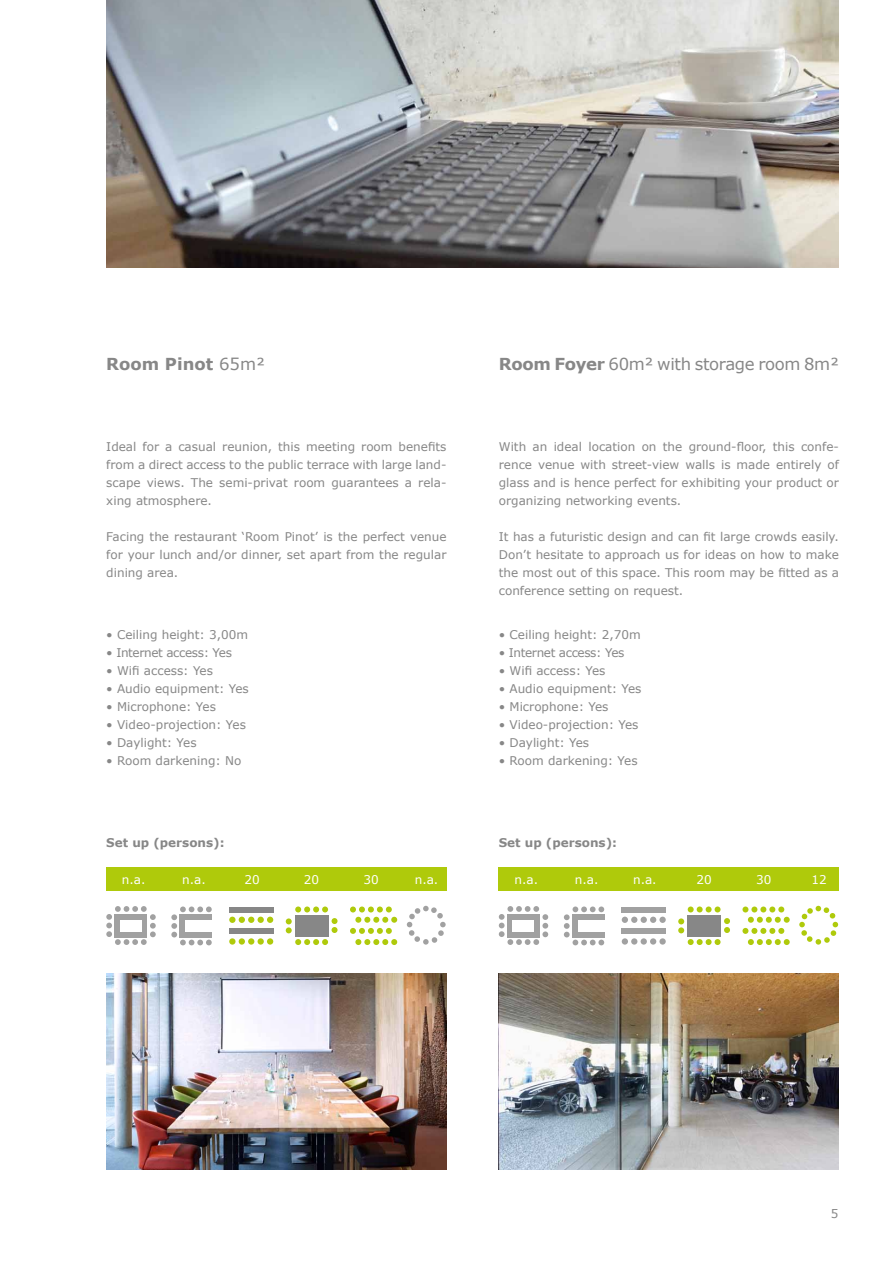
<style>
.page{position:relative;width:893px;height:1263px;background:#fff}
.page>*{position:absolute;margin:0;border:0;box-sizing:border-box;transform-origin:0 0}
.t1{font:16.5px "Verdana";letter-spacing:-.02em;color:#878787}
.t2{font:700 16.5px "Verdana";color:#878787}
.t3{font:12px/18px "Verdana";color:#878787;text-align:justify}
.t4{font:12px "Verdana";letter-spacing:-.03em;color:#878787}
.t5{font:12px "Verdana";color:#fff}
.t6{font:700 12px "Verdana";color:#878787}
.s1{font-weight:400}
.s2{font-weight:700}
</style>
<div class="page">
<img style="left:106px;top:0;width:733px;height:268px">
<svg style="left:106px;top:906px;width:50px;height:39px"></svg>
<svg style="left:171px;top:906px;width:41px;height:39px"></svg>
<div style="left:229px;top:928px;width:44px;height:6px;background:#878787"></div>
<svg style="left:239px;top:917px;width:34px;height:6px"></svg>
<div style="left:229px;top:917px;width:7px;height:6px;background:#afca0b;border-radius:50%"></div>
<div style="left:267px;top:938px;width:6px;height:7px;background:#afca0b;border-radius:50%"></div>
<div style="left:258px;top:938px;width:6px;height:7px;background:#afca0b;border-radius:50%"></div>
<div style="left:248px;top:938px;width:6px;height:7px;background:#afca0b;border-radius:50%"></div>
<div style="left:239px;top:938px;width:6px;height:7px;background:#afca0b;border-radius:50%"></div>
<svg style="left:229px;top:938px;width:7px;height:7px"></svg>
<div style="left:229px;top:907px;width:44px;height:6px;background:#878787"></div>
<svg style="left:350px;top:906px;width:47px;height:39px"></svg>
<svg style="left:407px;top:906px;width:39px;height:39px"></svg>
<div style="left:295px;top:915px;width:33px;height:21px;background:#878787"></div>
<svg style="left:295px;top:939px;width:33px;height:6px"></svg>
<svg style="left:295px;top:906px;width:33px;height:6px"></svg>
<svg style="left:332px;top:918px;width:6px;height:15px"></svg>
<svg style="left:286px;top:918px;width:6px;height:15px"></svg>
<div style="left:106px;top:867px;width:340px;height:24px;background:#afca0b"></div>
<div style="left:499px;top:867px;width:340px;height:24px;background:#afca0b"></div>
<svg style="left:499px;top:906px;width:49px;height:39px"></svg>
<svg style="left:564px;top:906px;width:40px;height:39px"></svg>
<div style="left:622px;top:928px;width:44px;height:6px;background:#a1a1a1"></div>
<div style="left:659px;top:917px;width:7px;height:6px;background:#a1a1a1;border-radius:50%"></div>
<svg style="left:622px;top:917px;width:34px;height:6px"></svg>
<div style="left:659px;top:938px;width:7px;height:7px;background:#a1a1a1;border-radius:50%"></div>
<div style="left:650px;top:938px;width:6px;height:7px;background:#a1a1a1;border-radius:50%"></div>
<div style="left:641px;top:938px;width:6px;height:7px;background:#a1a1a1;border-radius:50%"></div>
<div style="left:631px;top:938px;width:6px;height:7px;background:#a1a1a1;border-radius:50%"></div>
<div style="left:622px;top:938px;width:6px;height:7px;background:#a1a1a1;border-radius:50%"></div>
<div style="left:622px;top:907px;width:44px;height:6px;background:#a1a1a1"></div>
<svg style="left:742px;top:906px;width:48px;height:39px"></svg>
<svg style="left:799px;top:906px;width:39px;height:39px"></svg>
<div style="left:687px;top:915px;width:34px;height:21px;background:#878787"></div>
<svg style="left:688px;top:939px;width:33px;height:6px"></svg>
<svg style="left:688px;top:906px;width:33px;height:6px"></svg>
<svg style="left:724px;top:918px;width:6px;height:15px"></svg>
<svg style="left:678px;top:918px;width:6px;height:15px"></svg>
<img style="left:106px;top:974px;width:340px;height:195px">
<img style="left:499px;top:974px;width:340px;height:195px">
<h1 class="t2" style="left:106px;top:352px;width:160px">Room Pinot <span class="s1">65m²</span></h1>
<p class="t3" style="left:106px;top:437px;width:342px">Ideal for a casual reunion, this meeting room benefits from a direct access to the public terrace with large land&shy;scape views. The semi-privat room guarantees a rela&shy;xing atmosphere.</p>
<p class="t3" style="left:106px;top:527px;width:342px">Facing the restaurant ‘Room Pinot’ is the perfect venue for your lunch and/or dinner, set apart from the regular dining area.</p>
<p class="t3" style="left:106px;top:625px;width:143px">• Ceiling height: 3,00m</p>
<p class="t4" style="left:106px;top:644px;width:127px">• Internet access: Yes</p>
<p class="t3" style="left:106px;top:661px;width:108px">• Wifi access: Yes</p>
<p class="t3" style="left:106px;top:679px;width:144px">• Audio equipment: Yes</p>
<p class="t3" style="left:106px;top:697px;width:111px">• Microphone: Yes</p>
<p class="t3" style="left:106px;top:715px;width:141px">• Video-projection: Yes</p>
<p class="t3" style="left:106px;top:733px;width:92px">• Daylight: Yes</p>
<p class="t3" style="left:106px;top:751px;width:137px">• Room darkening: No</p>
<p class="t6" style="left:106px;top:834px;width:120px">Set up (persons):</p>
<h1 class="t1" style="left:499px;top:352px;width:342px"><span class="s2">Room Foyer</span> 60m² with storage room 8m²</h1>
<p class="t3" style="left:499px;top:437px;width:342px">With an ideal location on the ground-floor, this confe&shy;rence venue with street-view walls is made entirely of glass and is hence perfect for exhibiting your product or organizing networking events.</p>
<p class="t3" style="left:499px;top:527px;width:342px">It has a futuristic design and can fit large crowds easily.<br>Don’t hesitate to approach us for ideas on how to make the most out of this space. This room may be fitted as a conference setting on request.</p>
<p class="t3" style="left:499px;top:625px;width:143px">• Ceiling height: 2,70m</p>
<p class="t4" style="left:499px;top:644px;width:127px">• Internet access: Yes</p>
<p class="t3" style="left:499px;top:661px;width:108px">• Wifi access: Yes</p>
<p class="t3" style="left:499px;top:679px;width:144px">• Audio equipment: Yes</p>
<p class="t3" style="left:499px;top:697px;width:111px">• Microphone: Yes</p>
<p class="t3" style="left:499px;top:715px;width:141px">• Video-projection: Yes</p>
<p class="t3" style="left:499px;top:733px;width:92px">• Daylight: Yes</p>
<p class="t3" style="left:499px;top:751px;width:140px">• Room darkening: Yes</p>
<p class="t6" style="left:499px;top:834px;width:120px">Set up (persons):</p>
<p class="t5" style="left:122px;top:871px;width:25px">n.a.</p>
<p class="t5" style="left:182px;top:871px;width:25px">n.a.</p>
<p class="t5" style="left:245px;top:871px;width:17px">20</p>
<p class="t5" style="left:304px;top:871px;width:17px">20</p>
<p class="t5" style="left:364px;top:871px;width:17px">30</p>
<p class="t5" style="left:415px;top:871px;width:25px">n.a.</p>
<p class="t5" style="left:515px;top:871px;width:25px">n.a.</p>
<p class="t5" style="left:575px;top:871px;width:25px">n.a.</p>
<p class="t5" style="left:633px;top:871px;width:25px">n.a.</p>
<p class="t5" style="left:696px;top:871px;width:17px">20</p>
<p class="t5" style="left:756px;top:871px;width:17px">30</p>
<p class="t5" style="left:812px;top:871px;width:17px">12</p>
<p class="t3" style="left:831px;top:1205px;width:9px">5</p>
</div>
